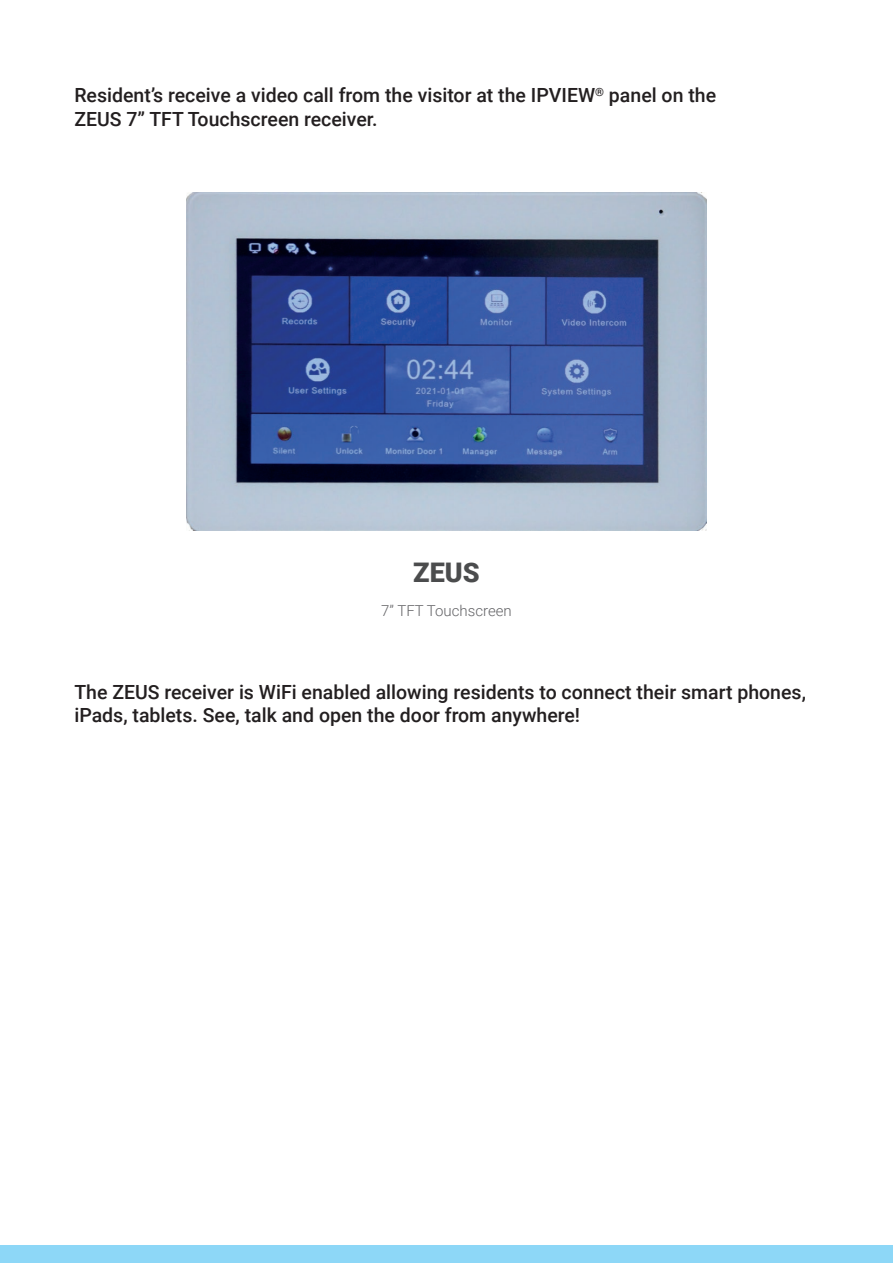
<style>
.page{position:relative;width:893px;height:1263px;background:#fff}
.page>*{position:absolute;margin:0;border:0;box-sizing:border-box;transform-origin:0 0}
.t1{font:900 27px "Roboto";color:#4b4c4d}
.t2{font:500 19.5px/23.4px "Roboto";color:#231f20}
.t3{font:300 15px "Roboto";color:#636366}
</style>
<div class="page">
<div style="left:0;top:1245px;width:893px;height:18px;background:#8dd7f7"></div>
<img style="left:186px;top:193px;width:521px;height:338px">
<p class="t2" style="left:74px;top:83px;width:643px">Resident’s receive a video call from the visitor at the IPVIEW<sup>®</sup> panel on the<br>ZEUS 7” TFT Touchscreen receiver.</p>
<h1 class="t1" style="left:413px;top:553px;width:68px">ZEUS</h1>
<p class="t3" style="left:381px;top:600px;width:132px">7” TFT Touchscreen</p>
<p class="t2" style="left:74px;top:679px;width:733px">The ZEUS receiver is WiFi enabled allowing residents to connect their smart phones, iPads, tablets. See, talk and open the door from anywhere!</p>
</div>
